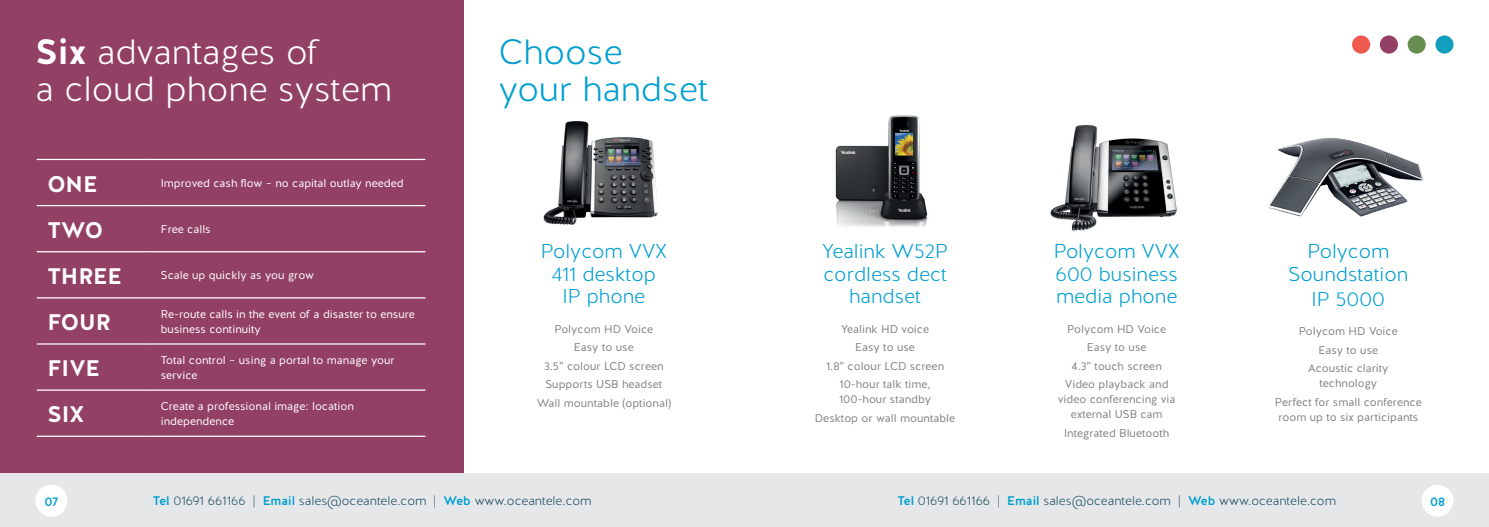
<style>
.page{position:relative;width:1489px;height:527px;background:#fff}
.page>*{position:absolute;margin:0;border:0;box-sizing:border-box;transform-origin:0 0}
.t1{font:300 35px/37.5px "Halis R";color:#fff}
.t2{font:300 35px/37.5px "Halis R";color:#009fd1}
.t3{font:700 22.5px "Halis R";color:#fff}
.t4{font:300 20px/22.5px "Halis R";color:#009fd1;text-align:center}
.t5{font:300 12.5px "Halis R";color:#1d4e66}
.t6{font:500 12.5px "Halis R";color:#009fd1}
.t7{font:11.25px/18.5px "Halis R";color:#808285;text-align:center}
.t8{font:11.25px/15px "Halis R";color:#fff}
.s1{font-weight:700}
.s2{font-weight:500;color:#009fd1}
</style>
<div class="page">
<div style="left:0;top:0;width:463px;height:526px;background:#934065"></div>
<div style="left:0;top:473px;width:1488px;height:53px;background:#e6e7e9"></div>
<div style="left:1421px;top:484px;width:32px;height:32px;background:#fff;border-radius:50%"></div>
<div style="left:35px;top:484px;width:32px;height:32px;background:#fff;border-radius:50%"></div>
<img style="left:543px;top:121px;width:115px;height:104px">
<img style="left:1267px;top:137px;width:156px;height:80px">
<img style="left:1050px;top:125px;width:127px;height:106px">
<img style="left:835px;top:115px;width:93px;height:113px">
<div style="left:1351px;top:35px;width:18px;height:19px;background:#f0594d;border-radius:50%"></div>
<div style="left:1379px;top:35px;width:18px;height:19px;background:#934065;border-radius:50%"></div>
<div style="left:1407px;top:35px;width:18px;height:19px;background:#688d50;border-radius:50%"></div>
<div style="left:1435px;top:35px;width:18px;height:19px;background:#129fbe;border-radius:50%"></div>
<hr style="left:37px;top:159px;width:113px;height:1px;background:#fff">
<hr style="left:150px;top:159px;width:275px;height:1px;background:#fff">
<hr style="left:37px;top:205px;width:113px;height:1px;background:#fff">
<hr style="left:150px;top:205px;width:275px;height:1px;background:#fff">
<hr style="left:37px;top:251px;width:113px;height:1px;background:#fff">
<hr style="left:150px;top:251px;width:275px;height:1px;background:#fff">
<hr style="left:37px;top:297px;width:113px;height:1px;background:#fff">
<hr style="left:150px;top:297px;width:275px;height:1px;background:#fff">
<hr style="left:37px;top:343px;width:113px;height:1px;background:#fff">
<hr style="left:150px;top:343px;width:275px;height:1px;background:#fff">
<hr style="left:37px;top:389px;width:113px;height:1px;background:#fff">
<hr style="left:150px;top:389px;width:275px;height:1px;background:#fff">
<hr style="left:37px;top:435px;width:113px;height:1px;background:#fff">
<hr style="left:150px;top:435px;width:275px;height:1px;background:#fff">
<h1 class="t1" style="left:35px;top:34px;width:358px"><span class="s1">Six</span> advantages of<br>a cloud phone system</h1>
<h2 class="t3" style="left:47px;top:169px;width:52px">ONE</h2>
<p class="t8" style="left:161px;top:176px;width:244px">Improved cash flow – no capital outlay needed</p>
<h2 class="t3" style="left:47px;top:215px;width:57px">TWO</h2>
<p class="t8" style="left:161px;top:222px;width:51px">Free calls</p>
<h2 class="t3" style="left:47px;top:261px;width:76px">THREE</h2>
<p class="t8" style="left:161px;top:268px;width:155px">Scale up quickly as you grow</p>
<h2 class="t3" style="left:47px;top:307px;width:65px">FOUR</h2>
<p class="t8" style="left:161px;top:306px;width:256px">Re-route calls in the event of a disaster to ensure business continuity</p>
<h2 class="t3" style="left:47px;top:353px;width:54px">FIVE</h2>
<p class="t8" style="left:161px;top:352px;width:235px">Total control – using a portal to manage your service</p>
<h2 class="t3" style="left:47px;top:399px;width:38px">SIX</h2>
<p class="t8" style="left:161px;top:398px;width:194px">Create a professional image: location independence</p>
<h1 class="t2" style="left:498px;top:34px;width:211px">Choose<br>your handset</h1>
<h3 class="t4" style="left:541px;top:240px;width:128px">Polycom VVX<br>411 desktop<br>IP phone</h3>
<p class="t7" style="left:536px;top:319px;width:136px">Polycom HD Voice<br>Easy to use<br>3.5” colour LCD screen<br>Supports USB headset<br>Wall mountable (optional)</p>
<h3 class="t4" style="left:822px;top:240px;width:127px">Yealink W52P cordless dect handset</h3>
<p class="t7" style="left:826px;top:319px;width:120px">Yealink HD voice<br>Easy to use<br>1.8” colour LCD screen<br>10-hour talk time,</p>
<p class="t7" style="left:814px;top:390px;width:142px">100-hour standby<br>Desktop or wall mountable</p>
<h3 class="t4" style="left:1053px;top:240px;width:128px;text-align:justify">Polycom VVX 600 business media phone</h3>
<p class="t7" style="left:1064px;top:319px;width:105px">Polycom HD Voice<br>Easy to use<br>4.3” touch screen<br>Video playback and</p>
<p class="t7" style="left:1057px;top:391px;width:119px;line-height:15px">video conferencing via external USB cam</p>
<p class="t7" style="left:1064px;top:423px;width:107px">Integrated Bluetooth</p>
<h3 class="t4" style="left:1288px;top:240px;width:121px">Polycom<br>Soundstation</h3>
<h3 class="t4" style="left:1311px;top:288px;width:75px">IP 5000</h3>
<p class="t7" style="left:1298px;top:322px;width:100px">Polycom HD Voice<br>Easy to use<br>Acoustic clarity</p>
<p class="t7" style="left:1274px;top:374px;width:148px">technology<br>Perfect for small conference</p>
<p class="t7" style="left:1278px;top:407px;width:141px">room up to six participants</p>
<p class="t6" style="left:44px;top:493px;width:16px">07</p>
<p class="t5" style="left:153px;top:492px;width:440px"><span class="s2">Tel</span> 01691 661166 | <span class="s2">Email</span> sales@oceantele.com | <span class="s2">Web</span> www.oceantele.com</p>
<p class="t5" style="left:897px;top:492px;width:440px"><span class="s2">Tel</span> 01691 661166 | <span class="s2">Email</span> sales@oceantele.com | <span class="s2">Web</span> www.oceantele.com</p>
<p class="t6" style="left:1429px;top:493px;width:17px">08</p>
</div>
